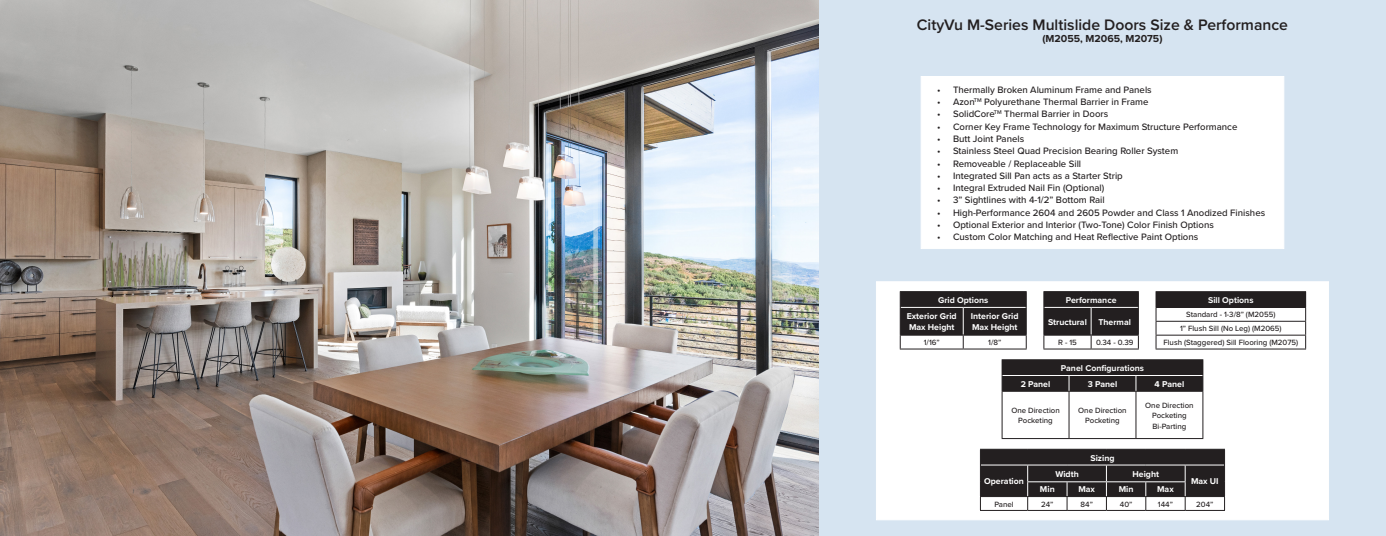
<style>
.page{position:relative;width:1386px;height:536px;background:#d6e4f1}
.page>*{position:absolute;margin:0;border:0;box-sizing:border-box;transform-origin:0 0}
.t1{font:600 15.75px "Proxima Nova";color:#231f20}
.t2{font:700 10.5px "Proxima Nova";color:#231f20}
.t3{font:500 9.62px "Proxima Nova";color:#231f20}
.t4{font:700 8.75px "Proxima Nova";color:#fff}
.t5{font:700 8.75px "Proxima Nova";color:#fafafa}
.t6{font:500 7.88px "Proxima Nova";color:#231f20}
</style>
<div class="page">
<div style="left:876px;top:281px;width:453px;height:239px;background:#fff"></div>
<div style="left:921px;top:76px;width:363px;height:173px;background:#fff"></div>
<hr style="left:900px;top:348px;width:63px;height:1px;background:#231f20">
<hr style="left:963px;top:348px;width:64px;height:1px;background:#231f20">
<svg style="left:900px;top:291px;width:127px;height:57px"></svg>
<hr style="left:900px;top:334px;width:63px;height:1px;background:#231f20">
<hr style="left:963px;top:334px;width:64px;height:1px;background:#231f20">
<hr style="left:1043px;top:348px;width:48px;height:1px;background:#231f20">
<hr style="left:1091px;top:348px;width:48px;height:1px;background:#231f20">
<svg style="left:1043px;top:291px;width:96px;height:57px"></svg>
<hr style="left:1043px;top:334px;width:48px;height:1px;background:#231f20">
<hr style="left:1091px;top:334px;width:48px;height:1px;background:#231f20">
<div style="left:1156px;top:291px;width:150px;height:16px;background:#231f20"></div>
<hr style="left:1156px;top:307px;width:150px;height:1px;background:#231f20">
<hr style="left:1156px;top:321px;width:150px;height:1px;background:#231f20">
<hr style="left:1156px;top:334px;width:150px;height:1px;background:#231f20">
<svg style="left:1156px;top:308px;width:1px;height:40px"></svg>
<svg style="left:1305px;top:308px;width:1px;height:40px"></svg>
<hr style="left:1156px;top:348px;width:150px;height:1px;background:#231f20">
<hr style="left:1002px;top:359px;width:67px;height:1px;background:#231f20">
<hr style="left:1069px;top:359px;width:67px;height:1px;background:#231f20">
<hr style="left:1136px;top:359px;width:67px;height:1px;background:#231f20">
<hr style="left:1002px;top:391px;width:1px;height:47px;background:#231f20">
<hr style="left:1069px;top:391px;width:1px;height:47px;background:#231f20">
<hr style="left:1002px;top:438px;width:67px;height:1px;background:#231f20">
<hr style="left:1069px;top:438px;width:67px;height:1px;background:#231f20">
<hr style="left:1136px;top:391px;width:1px;height:47px;background:#231f20">
<hr style="left:1202px;top:391px;width:1px;height:47px;background:#231f20">
<hr style="left:1136px;top:438px;width:67px;height:1px;background:#231f20">
<div style="left:1002px;top:360px;width:201px;height:31px;background:#231f20"></div>
<hr style="left:980px;top:510px;width:48px;height:1px;background:#231f20">
<hr style="left:1028px;top:510px;width:39px;height:1px;background:#231f20">
<hr style="left:1067px;top:510px;width:39px;height:1px;background:#231f20">
<hr style="left:1106px;top:510px;width:40px;height:1px;background:#231f20">
<hr style="left:1146px;top:510px;width:39px;height:1px;background:#231f20">
<hr style="left:1185px;top:510px;width:40px;height:1px;background:#231f20">
<hr style="left:980px;top:448px;width:48px;height:1px;background:#231f20">
<hr style="left:1028px;top:448px;width:39px;height:1px;background:#231f20">
<hr style="left:1067px;top:448px;width:39px;height:1px;background:#231f20">
<hr style="left:1106px;top:448px;width:40px;height:1px;background:#231f20">
<hr style="left:1146px;top:448px;width:39px;height:1px;background:#231f20">
<hr style="left:1185px;top:448px;width:40px;height:1px;background:#231f20">
<svg style="left:980px;top:449px;width:245px;height:61px"></svg>
<hr style="left:1185px;top:496px;width:40px;height:1px;background:#231f20">
<hr style="left:1028px;top:496px;width:39px;height:1px;background:#231f20">
<hr style="left:1067px;top:496px;width:39px;height:1px;background:#231f20">
<hr style="left:1106px;top:496px;width:40px;height:1px;background:#231f20">
<hr style="left:1146px;top:496px;width:39px;height:1px;background:#231f20">
<img style="left:0;top:0;width:819px;height:536px">
<p class="t1" style="left:917px;top:13px;width:373px">CityVu M-Series Multislide Doors Size &amp; Performance</p>
<p class="t2" style="left:1043px;top:31px;width:121px">(M2055, M2065, M2075)</p>
<p class="t3" style="left:937px;top:82px;width:216px">• Thermally Broken Aluminum Frame and Panels</p>
<p class="t3" style="left:937px;top:95px;width:213px">• Azon<sup>TM</sup> Polyurethane Thermal Barrier in Frame</p>
<p class="t3" style="left:937px;top:107px;width:173px">• SolidCore<sup>TM</sup> Thermal Barrier in Doors</p>
<p class="t3" style="left:937px;top:119px;width:302px">• Corner Key Frame Technology for Maximum Structure Performance</p>
<p class="t3" style="left:937px;top:131px;width:88px">• Butt Joint Panels</p>
<p class="t3" style="left:937px;top:144px;width:242px">• Stainless Steel Quad Precision Bearing Roller System</p>
<p class="t3" style="left:937px;top:156px;width:145px">• Removeable / Replaceable Sill</p>
<p class="t3" style="left:937px;top:168px;width:187px">• Integrated Sill Pan acts as a Starter Strip</p>
<p class="t3" style="left:937px;top:180px;width:169px">• Integral Extruded Nail Fin (Optional)</p>
<p class="t3" style="left:937px;top:193px;width:169px">• 3” Sightlines with 4-1/2” Bottom Rail</p>
<p class="t3" style="left:937px;top:205px;width:329px">• High-Performance 2604 and 2605 Powder and Class 1 Anodized Finishes</p>
<p class="t3" style="left:937px;top:217px;width:278px">• Optional Exterior and Interior (Two-Tone) Color Finish Options</p>
<p class="t3" style="left:937px;top:229px;width:263px">• Custom Color Matching and Heat Reflective Paint Options</p>
<p class="t5" style="left:938px;top:293px;width:52px">Grid Options</p>
<p class="t4" style="left:907px;top:310px;width:51px">Exterior Grid</p>
<p class="t4" style="left:909px;top:320px;width:47px">Max Height</p>
<p class="t4" style="left:971px;top:310px;width:49px">Interior Grid</p>
<p class="t4" style="left:972px;top:320px;width:47px">Max Height</p>
<p class="t6" style="left:924px;top:336px;width:17px">1/16”</p>
<p class="t6" style="left:988px;top:336px;width:15px">1/8”</p>
<p class="t5" style="left:1066px;top:293px;width:52px">Performance</p>
<p class="t4" style="left:1048px;top:315px;width:40px">Structural</p>
<p class="t4" style="left:1098px;top:315px;width:34px">Thermal</p>
<p class="t6" style="left:1058px;top:336px;width:20px">R - 15</p>
<p class="t6" style="left:1096px;top:336px;width:39px">0.34 - 0.39</p>
<p class="t5" style="left:1061px;top:361px;width:85px">Panel Configurations</p>
<p class="t5" style="left:1208px;top:293px;width:47px">Sill Options</p>
<p class="t6" style="left:1186px;top:309px;width:91px">Standard - 1-3/8” (M2055)</p>
<p class="t6" style="left:1180px;top:323px;width:103px">1” Flush Sill (No Leg) (M2065)</p>
<p class="t6" style="left:1163px;top:336px;width:136px">Flush (Staggered) Sill Flooring (M2075)</p>
<p class="t4" style="left:1021px;top:377px;width:31px">2 Panel</p>
<p class="t4" style="left:1088px;top:377px;width:31px">3 Panel</p>
<p class="t4" style="left:1155px;top:377px;width:31px">4 Panel</p>
<p class="t6" style="left:1011px;top:404px;width:50px">One Direction</p>
<p class="t6" style="left:1018px;top:414px;width:36px">Pocketing</p>
<p class="t6" style="left:1145px;top:399px;width:50px">One Direction</p>
<p class="t6" style="left:1152px;top:409px;width:36px">Pocketing</p>
<p class="t6" style="left:1153px;top:420px;width:35px">Bi-Parting</p>
<p class="t6" style="left:1078px;top:404px;width:50px">One Direction</p>
<p class="t6" style="left:1085px;top:414px;width:36px">Pocketing</p>
<p class="t4" style="left:984px;top:474px;width:41px">Operation</p>
<p class="t4" style="left:1090px;top:451px;width:26px">Sizing</p>
<p class="t4" style="left:1055px;top:467px;width:25px">Width</p>
<p class="t4" style="left:1133px;top:467px;width:28px">Height</p>
<p class="t4" style="left:1040px;top:482px;width:16px">Min</p>
<p class="t4" style="left:1078px;top:482px;width:18px">Max</p>
<p class="t4" style="left:1119px;top:482px;width:16px">Min</p>
<p class="t4" style="left:1157px;top:482px;width:18px">Max</p>
<p class="t4" style="left:1191px;top:474px;width:29px">Max UI</p>
<p class="t6" style="left:994px;top:498px;width:21px">Panel</p>
<p class="t6" style="left:1041px;top:498px;width:14px">24”</p>
<p class="t6" style="left:1081px;top:498px;width:14px">84”</p>
<p class="t6" style="left:1120px;top:498px;width:14px">40”</p>
<p class="t6" style="left:1158px;top:498px;width:17px">144”</p>
<p class="t6" style="left:1196px;top:498px;width:19px">204”</p>
</div>
